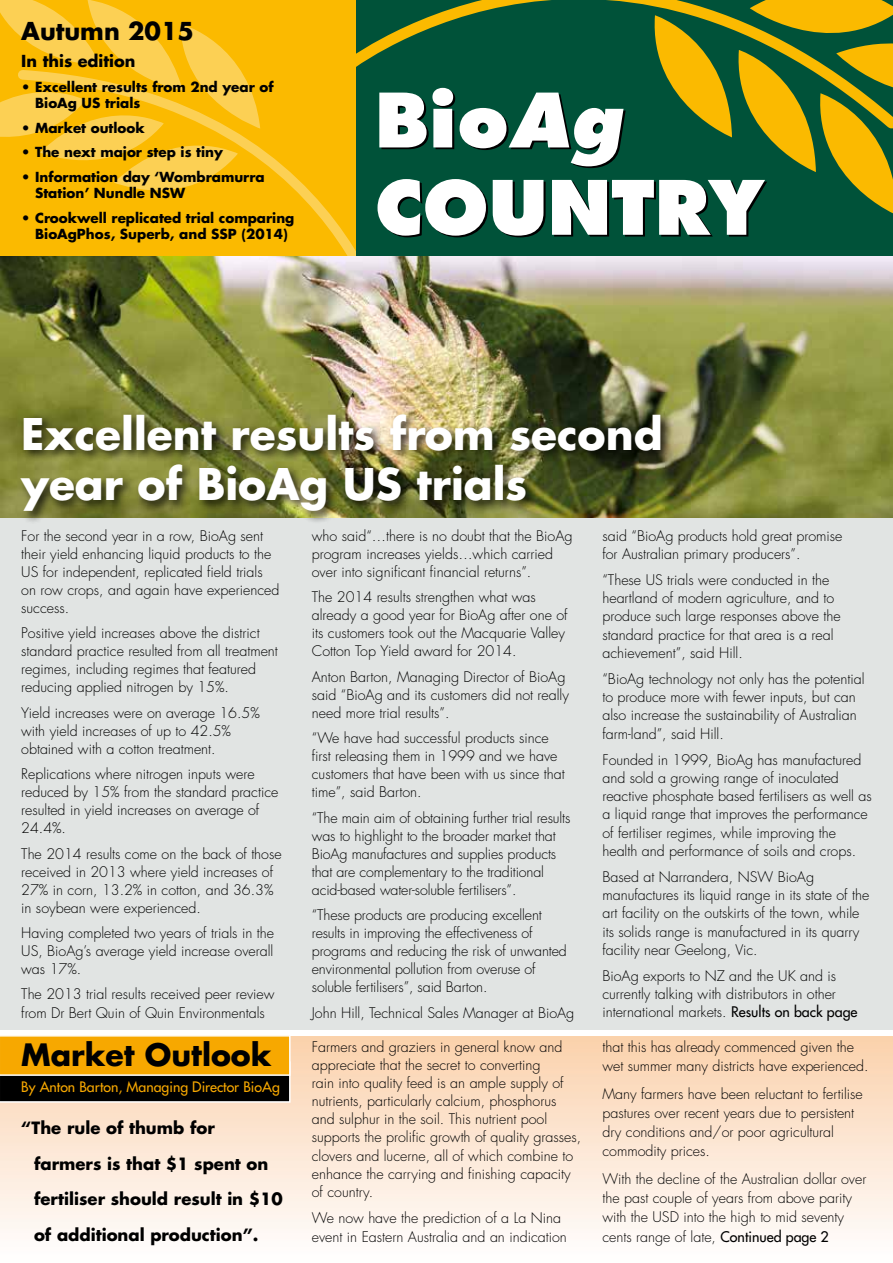
<style>
.page{position:relative;width:893px;height:1263px;background:#fff}
.page>*{position:absolute;margin:0;border:0;box-sizing:border-box;transform-origin:0 0}
.t1{font:700 42.45px/50.8px "Futura LT";color:#fff}
.t2{font:700 30px "Futura LT";color:#000}
.t3{font:700 24px "Futura LT";color:#000}
.t4{font:700 16.5px/36px "Futura LT";color:#000}
.t5{font:700 16.2px "Futura LT";color:#000}
.t6{font:300 14.25px/18px "Futura LT";color:#000}
.t7{font:14.1px "Futura LT";color:#f7a800}
.t8{font:700 13.5px/16.2px "Futura LT";color:#000}
.s1{font-weight:400}
</style>
<div class="page">
<div style="left:0;top:1036px;width:893px;height:227px;background:linear-gradient(to bottom,#fbd1ac,#fffeff)"></div>
<svg style="left:0;top:1035px;width:291px;height:68px;background:#9c7013"></svg>
<div style="left:0;top:517px;width:893px;height:513px;background:#e1e4e3"></div>
<img style="left:0;top:255px;width:893px;height:262px">
<div style="left:0;top:0;width:357px;height:255px;background:#fbba00"></div>
<svg style="left:260px;top:138px;width:97px;height:117px"></svg>
<svg style="left:0;top:0;width:260px;height:191px"></svg>
<div style="left:357px;top:0;width:536px;height:255px;background:#005239"></div>
<svg style="left:356px;top:0;width:21px;height:138px"></svg>
<svg style="left:377px;top:0;width:516px;height:237px"></svg>
<div style="left:18px;top:410px;width:655px;height:114px;background:#000;opacity:.75"></div>
<h3 class="t3" style="left:21px;top:15px;width:174px">Autumn 2015</h3>
<p class="t5" style="left:21px;top:50px;width:116px">In this edition</p>
<p class="t8" style="left:35px;top:78px;width:240px;text-indent:-14px">• Excellent results from 2nd year of<br>BioAg US trials</p>
<p class="t8" style="left:21px;top:119px;width:125px">• Market outlook</p>
<p class="t8" style="left:21px;top:144px;width:203px">• The next major step is tiny</p>
<p class="t8" style="left:35px;top:169px;width:231px;text-indent:-14px">• Information day ‘Wombramurra<br>Station’ Nundle NSW</p>
<p class="t8" style="left:21px;top:209px;width:275px;text-align:center">• Crookwell replicated trial comparing<br>BioAgPhos, Superb, and SSP (2014)</p>
<h1 class="t1" style="left:21px;top:408px;width:643px">Excellent results from second year of BioAg US trials</h1>
<p class="t6" style="left:21px;top:527px;width:260px">For the second year in a row, BioAg sent their yield enhancing liquid products to the US for independent, replicated field trials on row crops, and again have experienced success.</p>
<p class="t6" style="left:21px;top:624px;width:258px">Positive yield increases above the district standard practice resulted from all treatment regimes, including regimes that featured reducing applied nitrogen by 15%.</p>
<p class="t6" style="left:21px;top:704px;width:240px">Yield increases were on average 16.5% with yield increases of up to 42.5% obtained with a cotton treatment.</p>
<p class="t6" style="left:21px;top:765px;width:259px">Replications where nitrogen inputs were reduced by 15% from the standard practice resulted in yield increases on average of<br>24.4%.</p>
<p class="t6" style="left:21px;top:845px;width:262px">The 2014 results come on the back of those received in 2013 where yield increases of 27% in corn, 13.2% in cotton, and 36.3% in soybean were experienced.</p>
<p class="t6" style="left:21px;top:924px;width:254px;text-align:justify">Having completed two years of trials in the US, BioAg’s average yield increase overall was 17%.</p>
<p class="t6" style="left:21px;top:986px;width:255px">The 2013 trial results received peer review from Dr Bert Quin of Quin Environmentals</p>
<p class="t6" style="left:312px;top:527px;width:262px">who said“…there is no doubt that the BioAg program increases yields…which carried over into significant financial returns”.</p>
<p class="t6" style="left:312px;top:588px;width:257px">The 2014 results strengthen what was already a good year for BioAg after one of its customers took out the Macquarie Valley Cotton Top Yield award for 2014.</p>
<p class="t6" style="left:312px;top:668px;width:259px">Anton Barton, Managing Director of BioAg said “BioAg and its customers did not really need more trial results”.</p>
<p class="t6" style="left:312px;top:729px;width:255px">“We have had successful products since first releasing them in 1999 and we have customers that have been with us since that time”, said Barton.</p>
<p class="t6" style="left:312px;top:809px;width:260px">“The main aim of obtaining further trial results was to highlight to the broader market that BioAg manufactures and supplies products that are complementary to the traditional acid-based water-soluble fertilisers”.</p>
<p class="t6" style="left:312px;top:906px;width:256px">“These products are producing excellent results in improving the effectiveness of programs and reducing the risk of unwanted environmental pollution from overuse of soluble fertilisers”, said Barton.</p>
<p class="t6" style="left:312px;top:1004px;width:264px">John Hill, Technical Sales Manager at BioAg</p>
<p class="t6" style="left:602px;top:527px;width:242px">said “BioAg products hold great promise for Australian primary producers”.</p>
<p class="t6" style="left:602px;top:571px;width:240px">“These US trials were conducted in the heartland of modern agriculture, and to produce such large responses above the standard practice for that area is a real achievement”, said Hill.</p>
<p class="t6" style="left:602px;top:670px;width:264px">“BioAg technology not only has the potential to produce more with fewer inputs, but can also increase the sustainability of Australian farm-land”, said Hill.</p>
<p class="t6" style="left:602px;top:750px;width:271px">Founded in 1999, BioAg has manufactured and sold a growing range of inoculated reactive phosphate based fertilisers as well as a liquid range that improves the performance of fertiliser regimes, while improving the health and performance of soils and crops.</p>
<p class="t6" style="left:602px;top:868px;width:268px">Based at Narrandera, NSW BioAg manufactures its liquid range in its state of the art facility on the outskirts of the town, while its solids range is manufactured in its quarry facility near Geelong, Vic.</p>
<p class="t6" style="left:602px;top:967px;width:257px">BioAg exports to NZ and the UK and is currently talking with distributors in other international markets. <span class="s1">Results on back page</span></p>
<h2 class="t2" style="left:21px;top:1034px;width:252px">Market Outlook</h2>
<p class="t7" style="left:21px;top:1078px;width:260px">By Anton Barton, Managing Director BioAg</p>
<p class="t4" style="left:34px;top:1109px;width:250px;text-indent:-13px">“The rule of thumb for farmers is that $1 spent on fertiliser should result in $10 of additional production”.</p>
<p class="t6" style="left:312px;top:1038px;width:271px">Farmers and graziers in general know and appreciate that the secret to converting<br>rain into quality feed is an ample supply of nutrients, particularly calcium, phosphorus and sulphur in the soil. This nutrient pool supports the prolific growth of quality grasses, clovers and lucerne, all of which combine to enhance the carrying and finishing capacity of country.</p>
<p class="t6" style="left:312px;top:1209px;width:257px">We now have the prediction of a La Nina event in Eastern Australia and an indication</p>
<p class="t6" style="left:602px;top:1037px;width:268px;line-height:19.2px">that this has already commenced given the wet summer many districts have experienced.</p>
<p class="t6" style="left:602px;top:1084px;width:262px;line-height:19.2px">Many farmers have been reluctant to fertilise pastures over recent years due to persistent dry conditions and/or poor agricultural commodity prices.</p>
<p class="t6" style="left:602px;top:1169px;width:265px;line-height:19.2px">With the decline of the Australian dollar over the past couple of years from above parity with the USD into the high to mid seventy cents range of late, <span class="s1">Continued page 2</span></p>
</div>
